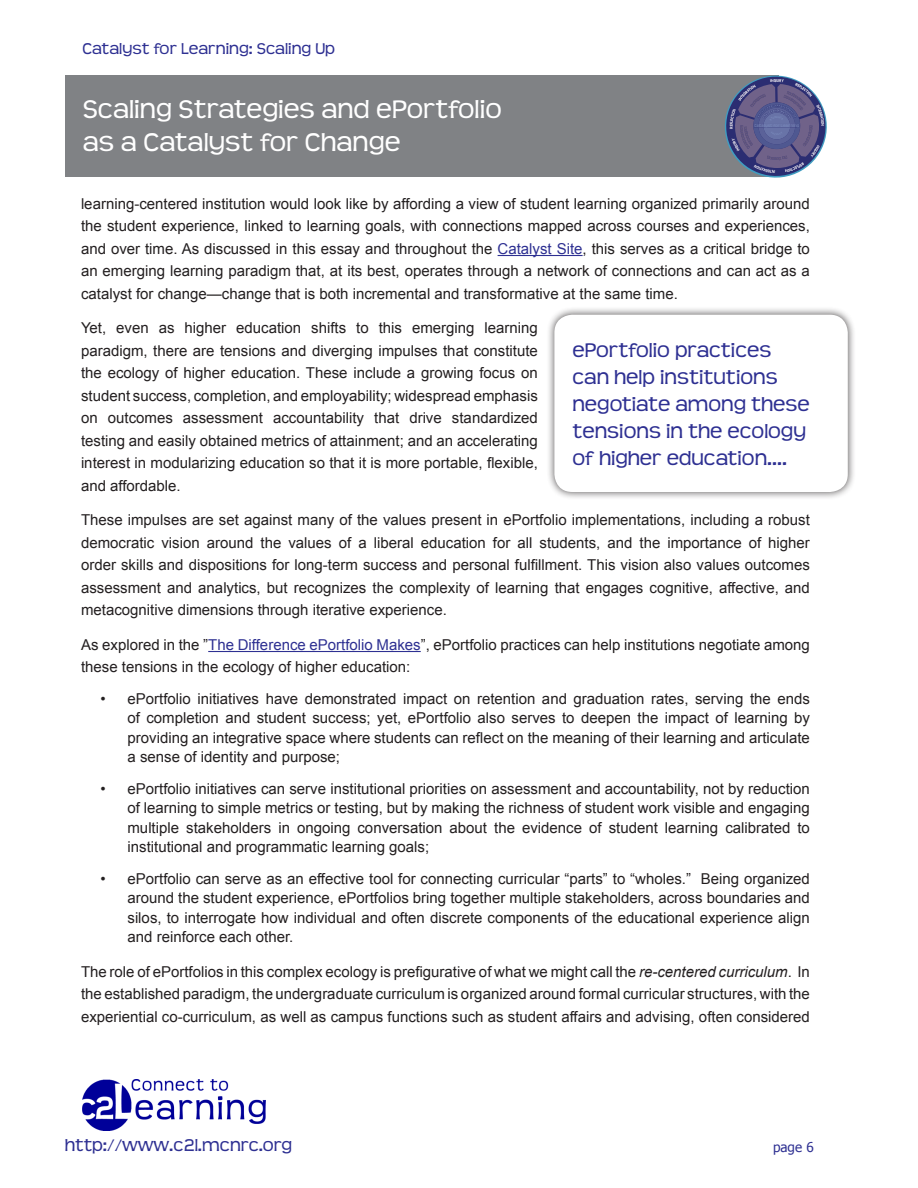
<style>
.page{position:relative;width:918px;height:1188px;background:#fff}
.page>*{position:absolute;margin:0;border:0;box-sizing:border-box;transform-origin:0 0}
.t1{font:27px/32.4px "Teen";color:#fff}
.quotecallout{font:21px/27px "Teen";color:#2e3092}
.t2{font:18px "Teen";color:#2e3092}
.t3{font:16.5px "Teen";color:#2e3092}
.Body_text{font:15px/22.5px "Arial";color:#231f20;text-align:justify}
.t4{font:13.5px "Tahoma";color:#2e3092}
.s1{color:#2e3092}
.s2{font-style:italic}
</style>
<div class="page">
<div style="left:65px;top:76px;width:713px;height:101px;background:#808285"></div>
<img style="left:82px;top:1080px;width:184px;height:51px">
<hr style="left:498px;top:255px;width:85px;height:1px;background:#2e3092">
<hr style="left:208px;top:651px;width:213px;height:1px;background:#2e3092">
<div style="left:546px;top:306px;width:310px;height:194px;background:#231f20;opacity:.75"></div>
<div style="left:554px;top:315px;width:294px;height:177px;background:#fff;border-radius:18px"></div>
<svg style="left:725px;top:76px;width:102px;height:102px"></svg>
<p class="t3" style="left:82px;top:39px;width:254px">Catalyst for Learning: Scaling Up</p>
<h1 class="t1" style="left:83px;top:94px;width:420px">Scaling Strategies and ePortfolio as a Catalyst for Change</h1>
<p class="Body_text" style="left:81px;top:193px;width:731px">learning-centered institution would look like by affording a view of student learning organized primarily around the student experience, linked to learning goals, with connections mapped across courses and experiences, and over time. As discussed in this essay and throughout the <span class="s1">Catalyst Site</span>, this serves as a critical bridge to an emerging learning paradigm that, at its best, operates through a network of connections and can act as a catalyst for change—change that is both incremental and transformative at the same time.</p>
<p class="Body_text" style="left:81px;top:317px;width:458px">Yet, even as higher education shifts to this emerging learning paradigm, there are tensions and diverging impulses that constitute the ecology of higher education. These include a growing focus on student success, completion, and employability; widespread emphasis on outcomes assessment accountability that drive standardized testing and easily obtained metrics of attainment; and an accelerating interest in modularizing education so that it is more portable, flexible, and affordable.</p>
<p class="Body_text" style="left:81px;top:509px;width:730px">These impulses are set against many of the values present in ePortfolio implementations, including a robust democratic vision around the values of a liberal education for all students, and the importance of higher order skills and dispositions for long-term success and personal fulfillment. This vision also values outcomes assessment and analytics, but recognizes the complexity of learning that engages cognitive, affective, and metacognitive dimensions through iterative experience.</p>
<p class="Body_text" style="left:81px;top:634px;width:730px">As explored in the ”<span class="s1">The Difference ePortfolio Makes</span>”, ePortfolio practices can help institutions negotiate among these tensions in the ecology of higher education:</p>
<p class="Body_text" style="left:128px;top:689px;width:684px;line-height:19.5px;text-indent:-27px">• ePortfolio initiatives have demonstrated impact on retention and graduation rates, serving the ends of completion and student success; yet, ePortfolio also serves to deepen the impact of learning by providing an integrative space where students can reflect on the meaning of their learning and articulate a sense of identity and purpose;</p>
<p class="Body_text" style="left:128px;top:779px;width:684px;line-height:19.5px;text-indent:-27px">• ePortfolio initiatives can serve institutional priorities on assessment and accountability, not by reduction of learning to simple metrics or testing, but by making the richness of student work visible and engaging multiple stakeholders in ongoing conversation about the evidence of student learning calibrated to institutional and programmatic learning goals;</p>
<p class="Body_text" style="left:128px;top:869px;width:684px;line-height:19.5px;text-indent:-27px">• ePortfolio can serve as an effective tool for connecting curricular “parts” to “wholes.” Being organized around the student experience, ePortfolios bring together multiple stakeholders, across boundaries and silos, to interrogate how individual and often discrete components of the educational experience align and reinforce each other.</p>
<p class="Body_text" style="left:81px;top:961px;width:730px">The role of ePortfolios in this complex ecology is prefigurative of what we might call the <span class="s2">re-centered curriculum</span>. In the established paradigm, the undergraduate curriculum is organized around formal curricular structures, with the experiential co-curriculum, as well as campus functions such as student affairs and advising, often considered</p>
<p class="quotecallout" style="left:572px;top:337px;width:239px">ePortfolio practices can help institutions negotiate among these tensions in the ecology of higher education....</p>
<p class="t2" style="left:65px;top:1135px;width:229px">http://www.c2l.mcnrc.org</p>
<p class="t4" style="left:773px;top:1138px;width:42px">page 6</p>
</div>
